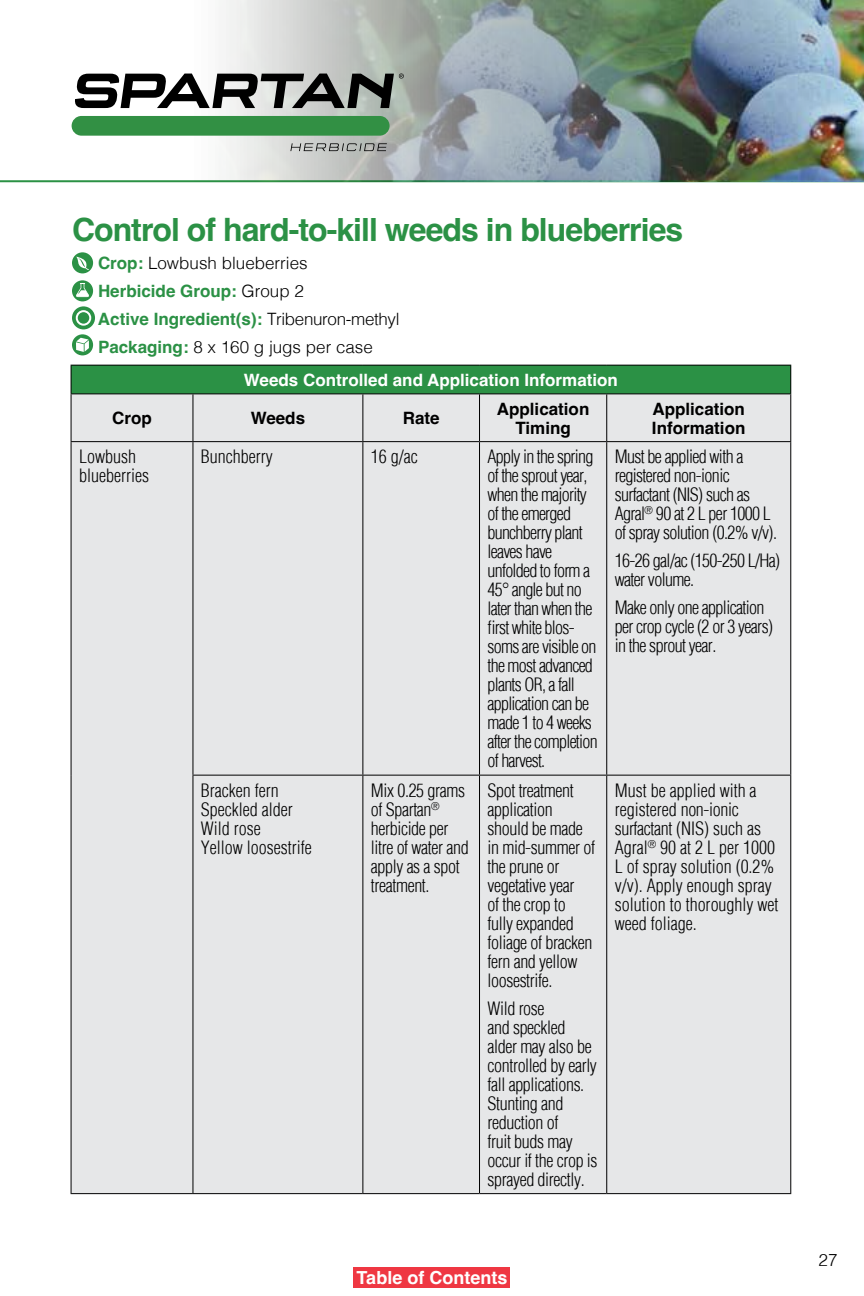
<style>
.page{position:relative;width:864px;height:1296px;background:#fff}
.page>*{position:absolute;margin:0;border:0;box-sizing:border-box;transform-origin:0 0}
.t1{font:700 32px "Helvetica";letter-spacing:-.03em;color:#2b9145}
.t2{font:300 condensed 18px/19px "Helvetica";letter-spacing:-.02em;color:#000}
.t3{font:300 condensed 18px/19px "Helvetica";letter-spacing:-.04em;color:#000}
.t4{font:300 condensed 18px/19px "Helvetica";color:#000}
.t5{font:700 18px "Helvetica";color:#fff}
.t6{font:300 17px/28px "Helvetica";color:#000}
.t7{font:700 17px/19px "Helvetica";color:#000;text-align:center}
.t8{font:700 17px "Helvetica";color:#fff}
.s1{font-weight:700;color:#2b9145}
</style>
<div class="page">
<img style="left:0;top:0;width:864px;height:182px">
<div style="left:72px;top:116px;width:318px;height:20px;background:#329044;border-radius:10px"></div>
<svg style="left:75px;top:74px;width:329px;height:34px"></svg>
<svg style="left:290px;top:143px;width:97px;height:8px"></svg>
<div style="left:72px;top:252px;width:21px;height:21px;background:#2b9145;border-radius:50%"></div>
<svg style="left:76px;top:257px;width:13px;height:13px"></svg>
<svg style="left:72px;top:280px;width:21px;height:21px"></svg>
<svg style="left:76px;top:283px;width:13px;height:14px"></svg>
<svg style="left:72px;top:306px;width:23px;height:23px"></svg>
<div style="left:77px;top:311px;width:13px;height:14px;background:#2b9145;border-radius:50%"></div>
<div style="left:76px;top:310px;width:15px;height:16px;border:2px solid #fff;border-radius:50%"></div>
<div style="left:72px;top:334px;width:21px;height:21px;background:#2b9145;border-radius:50%"></div>
<svg style="left:76px;top:338px;width:13px;height:14px"></svg>
<div style="left:71px;top:365px;width:720px;height:29px;background:#2b9145"></div>
<div style="left:72px;top:394px;width:718px;height:799px;background:#e6e7e8"></div>
<hr style="left:71px;top:365px;width:122px;height:1px;background:#000">
<svg style="left:71px;top:366px;width:1px;height:27px"></svg>
<hr style="left:193px;top:365px;width:170px;height:1px;background:#000">
<hr style="left:363px;top:365px;width:117px;height:1px;background:#000">
<hr style="left:480px;top:365px;width:127px;height:1px;background:#000">
<hr style="left:607px;top:365px;width:184px;height:1px;background:#000">
<svg style="left:790px;top:366px;width:1px;height:27px"></svg>
<hr style="left:71px;top:393px;width:122px;height:1px;background:#000">
<hr style="left:71px;top:394px;width:1px;height:47px;background:#000">
<hr style="left:193px;top:393px;width:170px;height:1px;background:#000">
<hr style="left:192px;top:394px;width:1px;height:47px;background:#000">
<hr style="left:363px;top:393px;width:117px;height:1px;background:#000">
<hr style="left:362px;top:394px;width:1px;height:47px;background:#000">
<hr style="left:480px;top:393px;width:127px;height:1px;background:#000">
<hr style="left:479px;top:394px;width:1px;height:47px;background:#000">
<hr style="left:607px;top:393px;width:184px;height:1px;background:#000">
<hr style="left:606px;top:394px;width:1px;height:47px;background:#000">
<hr style="left:790px;top:394px;width:1px;height:47px;background:#000">
<hr style="left:71px;top:441px;width:122px;height:1px;background:#000">
<hr style="left:71px;top:442px;width:1px;height:333px;background:#000">
<hr style="left:193px;top:441px;width:170px;height:1px;background:#000">
<hr style="left:192px;top:442px;width:1px;height:333px;background:#000">
<hr style="left:363px;top:441px;width:117px;height:1px;background:#000">
<hr style="left:362px;top:442px;width:1px;height:333px;background:#000">
<hr style="left:480px;top:441px;width:127px;height:1px;background:#000">
<hr style="left:479px;top:442px;width:1px;height:333px;background:#000">
<hr style="left:607px;top:441px;width:184px;height:1px;background:#000">
<hr style="left:606px;top:442px;width:1px;height:333px;background:#000">
<hr style="left:790px;top:442px;width:1px;height:333px;background:#000">
<hr style="left:71px;top:775px;width:1px;height:418px;background:#000">
<hr style="left:192px;top:775px;width:171px;height:1px;background:#000">
<hr style="left:192px;top:776px;width:1px;height:417px;background:#000">
<hr style="left:363px;top:775px;width:117px;height:1px;background:#000">
<hr style="left:362px;top:776px;width:1px;height:417px;background:#000">
<hr style="left:480px;top:775px;width:127px;height:1px;background:#000">
<hr style="left:479px;top:776px;width:1px;height:417px;background:#000">
<hr style="left:607px;top:775px;width:184px;height:1px;background:#000">
<hr style="left:606px;top:776px;width:1px;height:417px;background:#000">
<hr style="left:790px;top:776px;width:1px;height:417px;background:#000">
<hr style="left:71px;top:1193px;width:122px;height:1px;background:#000">
<hr style="left:193px;top:1193px;width:170px;height:1px;background:#000">
<hr style="left:363px;top:1193px;width:117px;height:1px;background:#000">
<hr style="left:480px;top:1193px;width:127px;height:1px;background:#000">
<hr style="left:607px;top:1193px;width:184px;height:1px;background:#000">
<div style="left:354px;top:1267px;width:156px;height:20px;background:#ef3742"></div>
<h1 class="t1" style="left:72px;top:211px;width:613px">Control of hard-to-kill weeds in blueberries</h1>
<p class="t6" style="left:98px;top:248px;width:303px"><span class="s1">Crop:</span> Lowbush blueberries<br><span class="s1">Herbicide Group:</span> Group 2<br><span class="s1">Active Ingredient(s):</span> Tribenuron-methyl<br><span class="s1">Packaging:</span> 8 x 160 g jugs per case</p>
<p class="t8" style="left:244px;top:370px;width:376px">Weeds Controlled and Application Information</p>
<p class="t7" style="left:112px;top:411px;width:41px">Crop</p>
<p class="t7" style="left:251px;top:411px;width:56px">Weeds</p>
<p class="t7" style="left:403px;top:411px;width:38px">Rate</p>
<p class="t7" style="left:497px;top:401px;width:94px">Application<br>Timing</p>
<p class="t7" style="left:652px;top:401px;width:95px;text-align:left">Application<br>Information</p>
<p class="t4" style="left:79px;top:449px;width:71px">Lowbush blueberries</p>
<p class="t4" style="left:201px;top:449px;width:73px">Bunchberry</p>
<p class="t2" style="left:371px;top:449px;width:48px">16 g/ac</p>
<p class="t3" style="left:488px;top:449px;width:112px">Apply in the spring of the sprout year, when the majority of the emerged bunchberry plant leaves have unfolded to form a<br>45° angle but no later than when the first white blos&shy;soms are visible on the most advanced plants OR, a fall application can be made 1 to 4 weeks after the completion of harvest.</p>
<p class="t2" style="left:615px;top:449px;width:164px">Must be applied with a registered non-ionic surfactant (NIS) such as<br>Agral<sup>®</sup> 90 at 2 L per 1000 L of spray solution (0.2% v/v).</p>
<p class="t2" style="left:615px;top:553px;width:167px">16-26 gal/ac (150-250 L/Ha) water volume.</p>
<p class="t2" style="left:615px;top:600px;width:160px">Make only one application per crop cycle (2 or 3 years) in the sprout year.</p>
<p class="t4" style="left:201px;top:782px;width:112px">Bracken fern<br>Speckled alder<br>Wild rose<br>Yellow loosestrife</p>
<p class="t2" style="left:371px;top:782px;width:99px">Mix 0.25 grams of Spartan<sup>® </sup>herbicide per litre of water and apply as a spot treatment.</p>
<p class="t2" style="left:488px;top:782px;width:109px">Spot treatment application should be made in mid-summer of the prune or vegetative year<br>of the crop to fully expanded foliage of bracken fern and yellow loosestrife.</p>
<p class="t2" style="left:488px;top:1000px;width:112px">Wild rose<br>and speckled alder may also be controlled by early fall applications.<br>Stunting and reduction of<br>fruit buds may occur if the crop is sprayed directly.</p>
<p class="t4" style="left:615px;top:782px;width:165px">Must be applied with a registered non-ionic surfactant (NIS) such as<br>Agral<sup>®</sup> 90 at 2 L per 1000<br>L of spray solution (0.2% v/v). Apply enough spray solution to thoroughly wet weed foliage.</p>
<p class="t5" style="left:357px;top:1267px;width:152px">Table of Contents</p>
<p class="t6" style="left:819px;top:1245px;width:20px">27</p>
</div>
